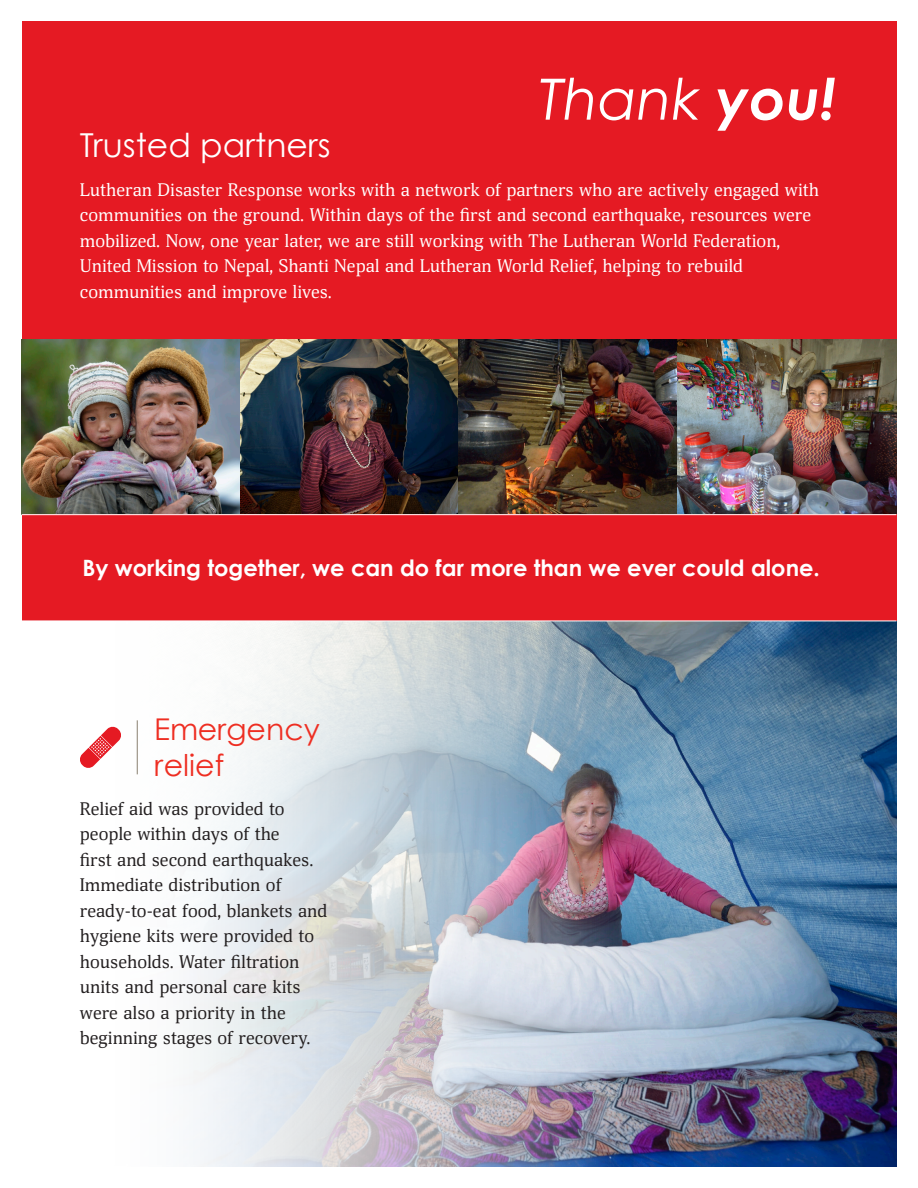
<style>
.page{position:relative;width:918px;height:1188px;background:#fff}
.page>*{position:absolute;margin:0;border:0;box-sizing:border-box;transform-origin:0 0}
.t1{font:italic 57px "Century Gothic";color:#fff}
.t2{font:33px "Century Gothic";color:#fff}
.t3{font:30px/36px "Century Gothic";color:#ee2e22}
.t4{font:700 22.5px "Century Gothic";color:#fff}
.t5{font:18px/25.5px "Deca Serif";color:#fff}
.t6{font:18px/25.5px "Deca Serif";color:#231f20}
.s1{font-weight:700}
</style>
<div class="page">
<img style="left:136px;top:622px;width:760px;height:544px">
<div style="left:22px;top:22px;width:874px;height:317px;background:#e51a23"></div>
<img style="left:22px;top:339px;width:874px;height:175px">
<div style="left:22px;top:514px;width:874px;height:107px;background:#e51a23"></div>
<hr style="left:22px;top:514px;width:874px;height:1px;background:#fff">
<svg style="left:80px;top:726px;width:41px;height:42px"></svg>
<hr style="left:137px;top:720px;width:1px;height:54px;background:#887f6f">
<p class="t1" style="left:539px;top:64px;width:298px">Thank <span class="s1">you!</span></p>
<p class="t2" style="left:80px;top:124px;width:252px">Trusted partners</p>
<p class="t5" style="left:80px;top:177px;width:741px">Lutheran Disaster Response works with a network of partners who are actively engaged with communities on the ground. Within days of the first and second earthquake, resources were mobilized. Now, one year later, we are still working with The Lutheran World Federation, United Mission to Nepal, Shanti Nepal and Lutheran World Relief, helping to rebuild communities and improve lives.</p>
<p class="t4" style="left:82px;top:554px;width:739px">By working together, we can do far more than we ever could alone.</p>
<p class="t3" style="left:154px;top:710px;width:167px">Emergency relief</p>
<p class="t6" style="left:80px;top:796px;width:249px">Relief aid was provided to people within days of the<br>first and second earthquakes.<br>Immediate distribution of ready-to-eat food, blankets and hygiene kits were provided to households. Water filtration units and personal care kits were also a priority in the beginning stages of recovery.</p>
</div>
